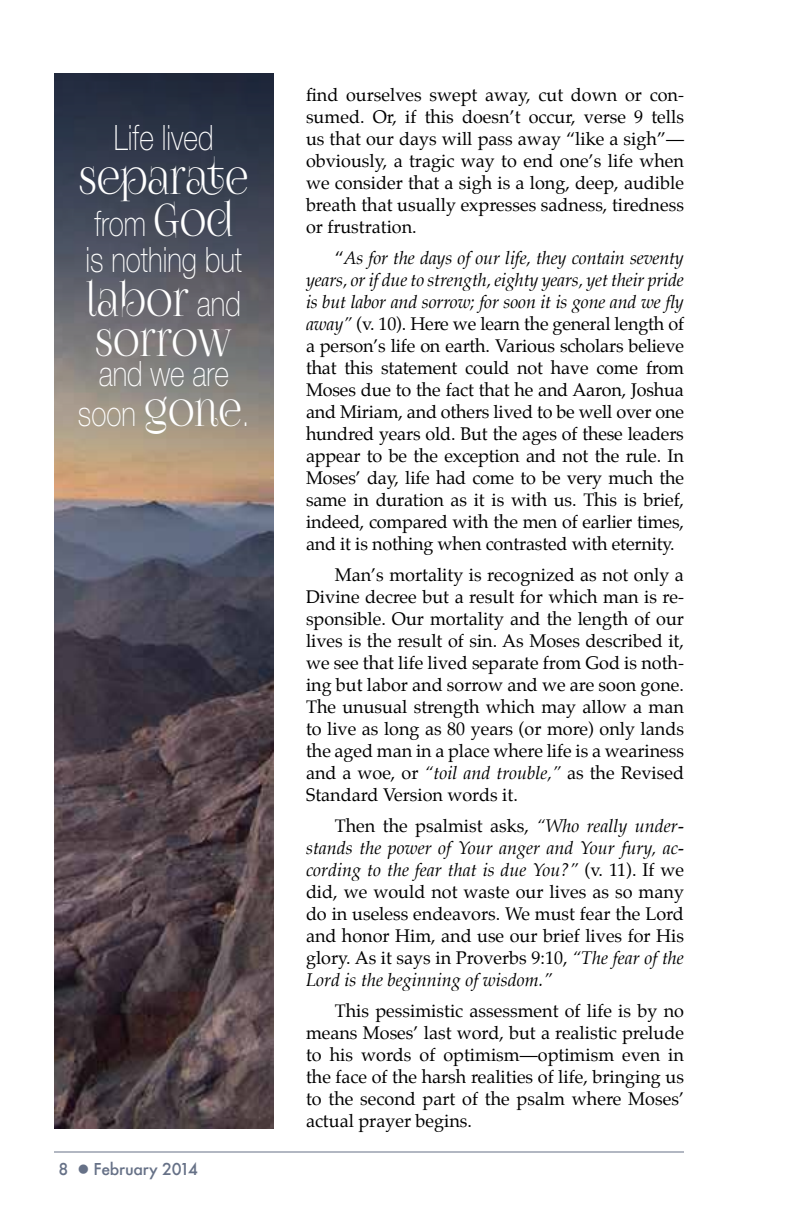
<style>
.page{position:relative;width:792px;height:1224px;background:#fff}
.page>*{position:absolute;margin:0;border:0;box-sizing:border-box;transform-origin:0 0}
.t1{font:45px/40px "Foglihten No 07";color:#fff;scale:.8 1}
.t2{font:100 35px/36px "Helvetica Neue LT Std";color:#fff;scale:.8 1}
.t3{font:18px/22px "Palatino";color:#000;text-align:justify}
.t4{font:500 16px "Futura";letter-spacing:-.02em;color:#667187}
.s1{font-family:"Foglihten No 07";font-weight:400;font-size:45px}
.s2{font-family:"Helvetica Neue LT Std";font-weight:100;font-size:35px}
.s3{font-style:italic}
</style>
<div class="page">
<hr style="left:54px;top:1152px;width:630px;height:1px;background:#667187">
<img style="left:54px;top:491px;width:220px;height:638px">
<svg style="left:54px;top:73px;width:220px;height:418px;background:#656366"></svg>
<h2 class="t2" style="left:114px;top:119px;width:126px">Life lived</h2>
<h1 class="t1" style="left:79px;top:159px;width:213px">separate</h1>
<h2 class="t2" style="left:85px;top:205px;width:197px">from <span class="s1">God </span>is nothing but</h2>
<h1 class="t1" style="left:87px;top:281px;width:194px">labor <span class="s2">and </span>sorrow</h1>
<h2 class="t2" style="left:78px;top:353px;width:216px;line-height:40px;text-align:center">and we are soon <span class="s1">gone</span>.</h2>
<p class="t4" style="left:59px;top:1158px;width:141px">8 ● February 2014</p>
<p class="t3" style="left:306px;top:86px;width:380px">find ourselves swept away, cut down or con&shy;sumed. Or, if this doesn’t occur, verse 9 tells us that our days will pass away “like a sigh”— obviously, a tragic way to end one’s life when we consider that a sigh is a long, deep, audible breath that usually expresses sadness, tiredness or frustration.</p>
<p class="t3" style="left:306px;top:249px;width:380px;text-indent:29px">“<span class="s3">As for the days of our life, they contain seventy years, or if due to strength, eighty years, yet their pride is but labor and sorrow; for soon it is gone and we fly away”</span> (v. 10). Here we learn the general length of a person’s life on earth. Various scholars believe that this statement could not have come from Moses due to the fact that he and Aaron, Joshua and Miriam, and others lived to be well over one hundred years old. But the ages of these leaders appear to be the exception and not the rule. In Moses’ day, life had come to be very much the same in duration as it is with us. This is brief, indeed, compared with the men of earlier times, and it is nothing when contrasted with eternity.</p>
<p class="t3" style="left:306px;top:566px;width:380px;text-indent:29px">Man’s mortality is recognized as not only a Divine decree but a result for which man is re&shy;sponsible. Our mortality and the length of our lives is the result of sin. As Moses described it, we see that life lived separate from God is noth&shy;ing but labor and sorrow and we are soon gone.<br>The unusual strength which may allow a man to live as long as 80 years (or more) only lands the aged man in a place where life is a weariness and a woe, or <span class="s3">“toil and trouble,”</span> as the Revised Standard Version words it.</p>
<p class="t3" style="left:306px;top:817px;width:380px;text-indent:29px">Then the psalmist asks, <span class="s3">“Who really under&shy;stands the power of Your anger and Your fury, ac&shy;cording to the fear that is due You?”</span> (v. 11). If we did, we would not waste our lives as so many do in useless endeavors. We must fear the Lord and honor Him, and use our brief lives for His glory. As it says in Proverbs 9:10, <span class="s3">“The fear of the Lord is the beginning of wisdom.”</span></p>
<p class="t3" style="left:306px;top:1002px;width:380px;text-indent:29px">This pessimistic assessment of life is by no means Moses’ last word, but a realistic prelude to his words of optimism—optimism even in the face of the harsh realities of life, bringing us to the second part of the psalm where Moses’ actual prayer begins.</p>
</div>
